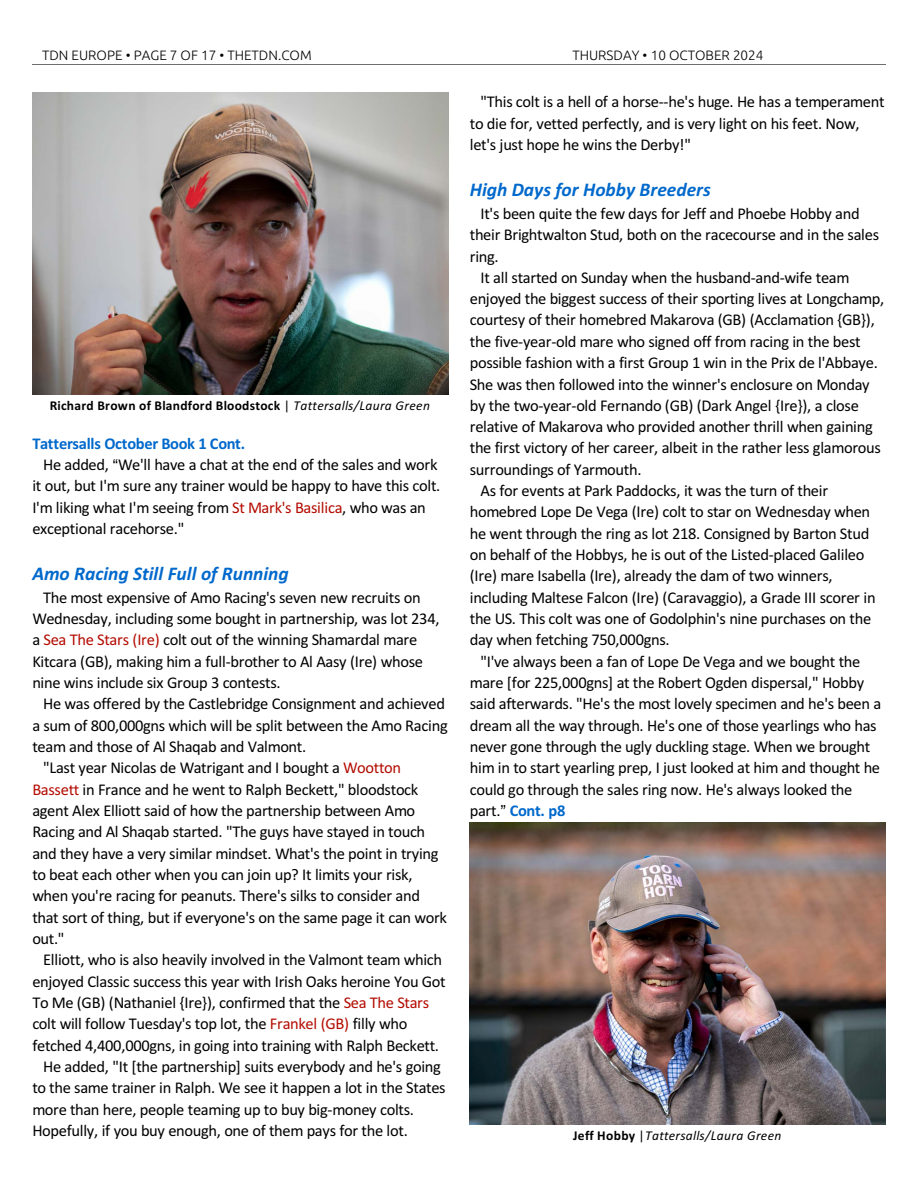
<style>
.page{position:relative;width:918px;height:1188px;background:#fff}
.page>*{position:absolute;margin:0;border:0;box-sizing:border-box;transform-origin:0 0}
.t1{font:italic 700 19.5px "Calibri";color:#0069cc}
.t2{font:16.5px/21.3px "Calibri";letter-spacing:-.02em;color:#000}
.t3{font:700 16.5px "Calibri";letter-spacing:-.025em;color:#0069cc}
.t4{font:700 13.5px "Calibri";letter-spacing:.02em;color:#000}
.t5{font:300 13.5px "Ubuntu";color:#000}
.t6{font:italic 13.5px "Calibri";letter-spacing:.025em;color:#000}
.s1{font-weight:400}
.s2{font-weight:400;font-style:italic}
.s3{color:#b30b00}
.s4{font-weight:400;color:#000}
.s5{font-weight:700;font-style:normal}
.s6{font-style:normal}
</style>
<div class="page">
<hr style="left:32px;top:64px;width:853px;height:1px;background:#6e6e6e">
<img style="left:32px;top:92px;width:416px;height:303px">
<img style="left:470px;top:822px;width:416px;height:303px">
<p class="t5" style="left:42px;top:49px;width:271px">TDN EUROPE • PAGE 7 OF 17 • THETDN.COM</p>
<p class="t5" style="left:572px;top:49px;width:193px">THURSDAY • 10 OCTOBER 2024</p>
<p class="t4" style="left:50px;top:400px;width:382px">Richard Brown of Blandford Bloodstock <span class="s1">|</span> <span class="s2">Tattersalls/Laura Green</span></p>
<p class="t3" style="left:32px;top:436px;width:214px">Tattersalls October Book 1 Cont.</p>
<p class="t2" style="left:32px;top:455px;width:410px;text-indent:11px">He added, We'll have a chat at the end of the sales and work it out, but I'm sure any trainer would be happy to have this colt.<br>I'm liking what I'm seeing from <span class="s3">St Mark's Basilica</span>, who was an exceptional racehorse."</p>
<p class="t1" style="left:32px;top:566px;width:258px">Amo Racing Still Full of Running</p>
<p class="t2" style="left:32px;top:588px;width:409px;text-indent:11px">The most expensive of Amo Racing's seven new recruits on Wednesday, including some bought in partnership, was lot 234, a <span class="s3">Sea The Stars (Ire)</span> colt out of the winning Shamardal mare Kitcara (GB), making him a full-brother to Al Aasy (Ire) whose nine wins include six Group 3 contests.</p>
<p class="t2" style="left:43px;top:695px;width:403px">He was offered by the Castlebridge Consignment and achieved</p>
<p class="t2" style="left:32px;top:716px;width:417px">a sum of 800,000gns which will be split between the Amo Racing</p>
<p class="t2" style="left:32px;top:737px;width:275px">team and those of Al Shaqab and Valmont.</p>
<p class="t2" style="left:43px;top:759px;width:360px">"Last year Nicolas de Watrigant and I bought a <span class="s3">Wootton</span></p>
<p class="t2" style="left:32px;top:780px;width:387px"><span class="s3">Bassett</span> in France and he went to Ralph Beckett," bloodstock</p>
<p class="t2" style="left:32px;top:801px;width:384px">agent Alex Elliott said of how the partnership between Amo</p>
<p class="t2" style="left:32px;top:823px;width:394px">Racing and Al Shaqab started. "The guys have stayed in touch</p>
<p class="t2" style="left:32px;top:844px;width:408px">and they have a very similar mindset. What's the point in trying</p>
<p class="t2" style="left:32px;top:865px;width:382px">to beat each other when you can join up? It limits your risk,</p>
<p class="t2" style="left:32px;top:887px;width:389px">when you're racing for peanuts. There's silks to consider and</p>
<p class="t2" style="left:32px;top:908px;width:416px">that sort of thing, but if everyone's on the same page it can work</p>
<p class="t2" style="left:32px;top:929px;width:34px">out."</p>
<p class="t2" style="left:43px;top:951px;width:401px">Elliott, who is also heavily involved in the Valmont team which</p>
<p class="t2" style="left:32px;top:972px;width:415px">enjoyed Classic success this year with Irish Oaks heroine You Got</p>
<p class="t2" style="left:32px;top:993px;width:398px">To Me (GB) (Nathaniel {Ire}), confirmed that the <span class="s3">Sea The Stars</span></p>
<p class="t2" style="left:32px;top:1015px;width:376px">colt will follow Tuesday's top lot, the <span class="s3">Frankel (GB)</span> filly who</p>
<p class="t2" style="left:32px;top:1036px;width:408px">fetched 4,400,000gns, in going into training with Ralph Beckett.</p>
<p class="t2" style="left:43px;top:1057px;width:399px">He added, "It [the partnership] suits everybody and he's going</p>
<p class="t2" style="left:32px;top:1079px;width:415px">to the same trainer in Ralph. We see it happen a lot in the States</p>
<p class="t2" style="left:32px;top:1100px;width:383px">more than here, people teaming up to buy big-money colts.</p>
<p class="t2" style="left:32px;top:1121px;width:377px">Hopefully, if you buy enough, one of them pays for the lot.</p>
<p class="t2" style="left:470px;top:93px;width:416px;text-indent:11px">"This colt is a hell of a horse--he's huge. He has a temperament to die for, vetted perfectly, and is very light on his feet. Now, let's just hope he wins the Derby!"</p>
<p class="t1" style="left:470px;top:182px;width:243px">High Days for Hobby Breeders</p>
<p class="t2" style="left:481px;top:204px;width:381px">It's been quite the few days for Jeff and Phoebe Hobby and</p>
<p class="t2" style="left:470px;top:225px;width:411px">their Brightwalton Stud, both on the racecourse and in the sales</p>
<p class="t2" style="left:470px;top:247px;width:30px">ring.</p>
<p class="t2" style="left:481px;top:268px;width:371px">It all started on Sunday when the husband-and-wife team</p>
<p class="t2" style="left:470px;top:289px;width:416px">enjoyed the biggest success of their sporting lives at Longchamp,</p>
<p class="t2" style="left:470px;top:311px;width:407px">courtesy of their homebred Makarova (GB) (Acclamation {GB}),</p>
<p class="t2" style="left:470px;top:332px;width:392px">the five-year-old mare who signed off from racing in the best</p>
<p class="t2" style="left:470px;top:353px;width:410px">possible fashion with a first Group 1 win in the Prix de l'Abbaye.</p>
<p class="t2" style="left:470px;top:375px;width:401px">She was then followed into the winner's enclosure on Monday</p>
<p class="t2" style="left:470px;top:396px;width:391px">by the two-year-old Fernando (GB) (Dark Angel {Ire}), a close</p>
<p class="t2" style="left:470px;top:417px;width:405px">relative of Makarova who provided another thrill when gaining</p>
<p class="t2" style="left:470px;top:439px;width:413px">the first victory of her career, albeit in the rather less glamorous</p>
<p class="t2" style="left:470px;top:460px;width:173px">surroundings of Yarmouth.</p>
<p class="t2" style="left:481px;top:481px;width:349px">As for events at Park Paddocks, it was the turn of their</p>
<p class="t2" style="left:470px;top:503px;width:402px">homebred Lope De Vega (Ire) colt to star on Wednesday when</p>
<p class="t2" style="left:470px;top:524px;width:401px">he went through the ring as lot 218. Consigned by Barton Stud</p>
<p class="t2" style="left:470px;top:545px;width:396px">on behalf of the Hobbys, he is out of the Listed-placed Galileo</p>
<p class="t2" style="left:470px;top:567px;width:364px">(Ire) mare Isabella (Ire), already the dam of two winners,</p>
<p class="t2" style="left:470px;top:588px;width:407px">including Maltese Falcon (Ire) (Caravaggio), a Grade III scorer in</p>
<p class="t2" style="left:470px;top:609px;width:403px">the US. This colt was one of Godolphin's nine purchases on the</p>
<p class="t2" style="left:470px;top:631px;width:201px">day when fetching 750,000gns.</p>
<p class="t2" style="left:481px;top:652px;width:381px">"I've always been a fan of Lope De Vega and we bought the</p>
<p class="t2" style="left:470px;top:673px;width:396px">mare [for 225,000gns] at the Robert Ogden dispersal," Hobby</p>
<p class="t2" style="left:470px;top:695px;width:413px">said afterwards. "He's the most lovely specimen and he's been a</p>
<p class="t2" style="left:470px;top:716px;width:408px">dream all the way through. He's one of those yearlings who has</p>
<p class="t2" style="left:470px;top:737px;width:402px">never gone through the ugly duckling stage. When we brought</p>
<p class="t2" style="left:470px;top:759px;width:412px">him in to start yearling prep, I just looked at him and thought he</p>
<p class="t2" style="left:470px;top:780px;width:384px">could go through the sales ring now. He's always looked the</p>
<p class="t3" style="left:470px;top:804px;width:97px"><span class="s4">part.</span> Cont. p8</p>
<p class="t6" style="left:573px;top:1130px;width:210px"><span class="s5">Jeff Hobby</span> <span class="s6">|</span>Tattersalls/Laura Green</p>
</div>
